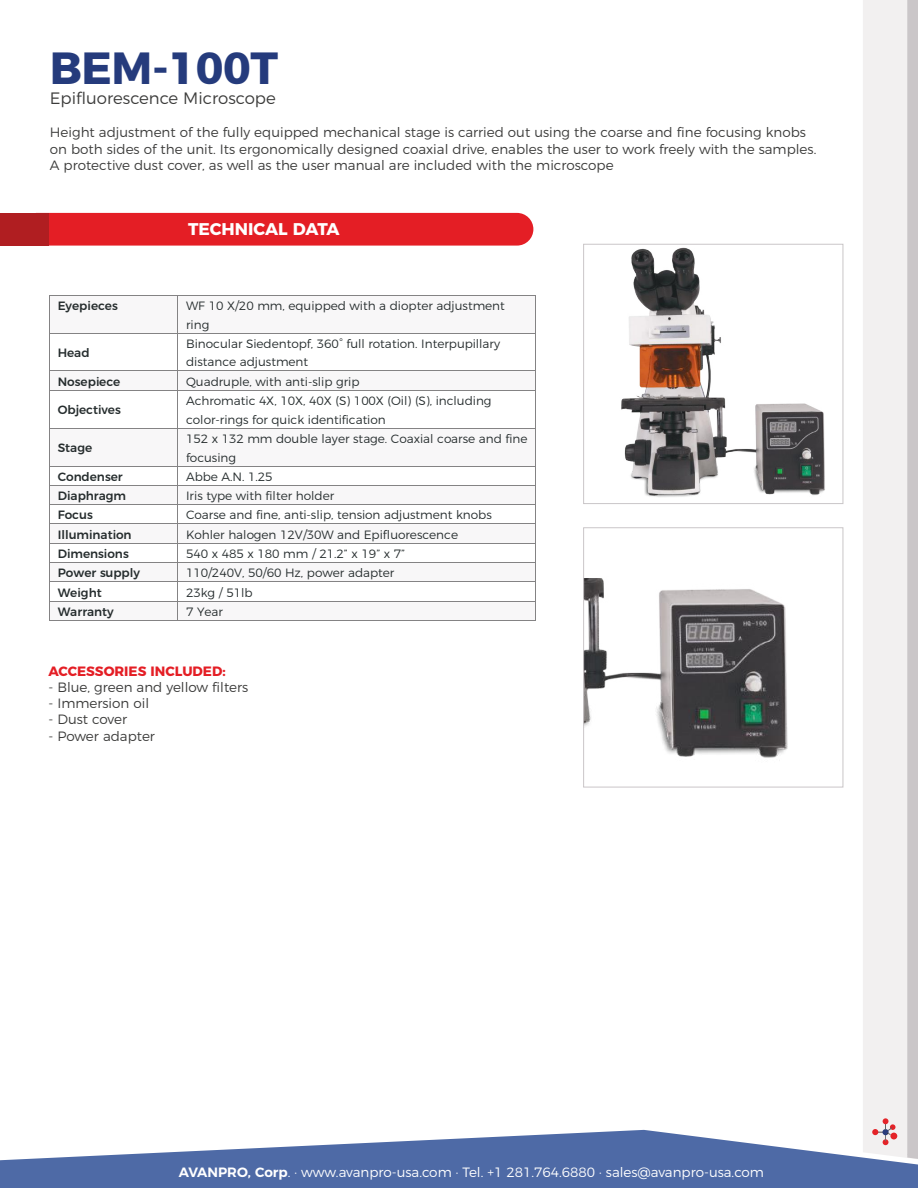
<style>
.page{position:relative;width:918px;height:1188px;background:#fff}
.page>*{position:absolute;margin:0;border:0;box-sizing:border-box;transform-origin:0 0}
.t1{font:700 45px "Montserrat";letter-spacing:-.01em;color:#253b7c}
.t2{font:700 16.95px "Montserrat";color:#fff}
.t3{font:300 16.5px "Montserrat";color:#3c3c3b}
.t4{font:300 13.5px/16.2px "Montserrat";color:#3c3c3b}
.t5{font:300 13.5px "Montserrat";color:#fff}
.t6{font:700 13.5px "Montserrat";color:#e41e25}
.t7{font:300 12px/18.6px "Montserrat";letter-spacing:-.005em;color:#262d2e}
.t8{font:500 12px "Montserrat";color:#262d2e}
.s1{font-weight:600}
</style>
<div class="page">
<img style="left:585px;top:578px;width:203px;height:180px">
<img style="left:621px;top:247px;width:204px;height:250px">
<div style="left:863px;top:0;width:44px;height:1130px;background:#f2f0f0"></div>
<svg style="left:907px;top:0;width:11px;height:1130px;background:#cbc7c9"></svg>
<svg style="left:0;top:1130px;width:918px;height:58px;fill:#4e6aa6"></svg>
<svg style="left:872px;top:1118px;width:24px;height:27px"></svg>
<div style="left:583px;top:244px;width:260px;height:260px;border:1px solid #cac6c8"></div>
<div style="left:48px;top:213px;width:485px;height:33px;background:#e41e25"></div>
<div style="left:0;top:213px;width:48px;height:33px;background:#b01e21"></div>
<div style="left:583px;top:527px;width:260px;height:260px;border:1px solid #cac6c8"></div>
<div style="left:50px;top:296px;width:128px;height:37px;background:#f8f7f8"></div>
<div style="left:178px;top:296px;width:357px;height:37px;background:#f8f7f8"></div>
<hr style="left:50px;top:295px;width:128px;height:1px;background:#848384">
<hr style="left:178px;top:295px;width:357px;height:1px;background:#848384">
<hr style="left:49px;top:296px;width:1px;height:37px;background:#848384">
<hr style="left:178px;top:296px;width:1px;height:37px;background:#848384">
<hr style="left:535px;top:296px;width:1px;height:37px;background:#848384">
<hr style="left:50px;top:333px;width:128px;height:1px;background:#848384">
<hr style="left:178px;top:333px;width:357px;height:1px;background:#848384">
<hr style="left:49px;top:334px;width:1px;height:37px;background:#848384">
<hr style="left:178px;top:334px;width:1px;height:37px;background:#848384">
<hr style="left:535px;top:334px;width:1px;height:37px;background:#848384">
<div style="left:50px;top:371px;width:128px;height:19px;background:#f8f7f8"></div>
<div style="left:178px;top:371px;width:357px;height:19px;background:#f8f7f8"></div>
<hr style="left:50px;top:371px;width:128px;height:1px;background:#848384">
<hr style="left:178px;top:371px;width:357px;height:1px;background:#848384">
<svg style="left:49px;top:371px;width:1px;height:20px"></svg>
<hr style="left:50px;top:390px;width:128px;height:1px;background:#848384">
<hr style="left:178px;top:390px;width:357px;height:1px;background:#848384">
<svg style="left:535px;top:371px;width:1px;height:20px"></svg>
<hr style="left:49px;top:391px;width:1px;height:37px;background:#848384">
<hr style="left:178px;top:391px;width:1px;height:37px;background:#848384">
<hr style="left:535px;top:391px;width:1px;height:37px;background:#848384">
<div style="left:50px;top:429px;width:128px;height:37px;background:#f8f7f8"></div>
<div style="left:178px;top:429px;width:357px;height:37px;background:#f8f7f8"></div>
<hr style="left:50px;top:428px;width:128px;height:1px;background:#848384">
<hr style="left:178px;top:428px;width:357px;height:1px;background:#848384">
<hr style="left:49px;top:429px;width:1px;height:37px;background:#848384">
<hr style="left:178px;top:429px;width:1px;height:37px;background:#848384">
<hr style="left:535px;top:429px;width:1px;height:37px;background:#848384">
<hr style="left:50px;top:466px;width:128px;height:1px;background:#848384">
<hr style="left:178px;top:466px;width:357px;height:1px;background:#848384">
<div style="left:50px;top:486px;width:128px;height:18px;background:#f8f7f8"></div>
<div style="left:178px;top:486px;width:357px;height:18px;background:#f8f7f8"></div>
<hr style="left:50px;top:485px;width:128px;height:1px;background:#848384">
<hr style="left:178px;top:485px;width:357px;height:1px;background:#848384">
<hr style="left:50px;top:504px;width:128px;height:1px;background:#848384">
<hr style="left:178px;top:504px;width:357px;height:1px;background:#848384">
<div style="left:50px;top:524px;width:128px;height:19px;background:#f8f7f8"></div>
<div style="left:178px;top:524px;width:357px;height:19px;background:#f8f7f8"></div>
<hr style="left:50px;top:523px;width:128px;height:1px;background:#848384">
<hr style="left:178px;top:523px;width:357px;height:1px;background:#848384">
<hr style="left:50px;top:543px;width:128px;height:1px;background:#848384">
<hr style="left:178px;top:543px;width:357px;height:1px;background:#848384">
<div style="left:50px;top:563px;width:128px;height:18px;background:#f8f7f8"></div>
<div style="left:178px;top:563px;width:357px;height:18px;background:#f8f7f8"></div>
<hr style="left:50px;top:562px;width:128px;height:1px;background:#848384">
<hr style="left:178px;top:562px;width:357px;height:1px;background:#848384">
<hr style="left:50px;top:581px;width:128px;height:1px;background:#848384">
<hr style="left:178px;top:581px;width:357px;height:1px;background:#848384">
<div style="left:50px;top:601px;width:128px;height:19px;background:#f8f7f8"></div>
<div style="left:178px;top:601px;width:357px;height:19px;background:#f8f7f8"></div>
<hr style="left:50px;top:601px;width:128px;height:1px;background:#848384">
<hr style="left:178px;top:601px;width:357px;height:1px;background:#848384">
<svg style="left:49px;top:466px;width:1px;height:155px"></svg>
<hr style="left:50px;top:620px;width:128px;height:1px;background:#848384">
<hr style="left:178px;top:620px;width:357px;height:1px;background:#848384">
<svg style="left:535px;top:466px;width:1px;height:155px"></svg>
<h1 class="t1" style="left:50px;top:31px;width:230px">BEM-100T</h1>
<h3 class="t3" style="left:50px;top:85px;width:227px">Epifluorescence Microscope</h3>
<p class="t4" style="left:50px;top:123px;width:768px">Height adjustment of the fully equipped mechanical stage is carried out using the coarse and fine focusing knobs on both sides of the unit. Its ergonomically designed coaxial drive, enables the user to work freely with the samples.<br>A protective dust cover, as well as the user manual are included with the microscope</p>
<h2 class="t2" style="left:188px;top:215px;width:153px">TECHNICAL DATA</h2>
<p class="t8" style="left:58px;top:296px;width:62px">Eyepieces</p>
<p class="t7" style="left:186px;top:296px;width:320px">WF 10 X/20 mm, equipped with a diopter adjustment ring</p>
<p class="t8" style="left:58px;top:343px;width:34px">Head</p>
<p class="t7" style="left:186px;top:333px;width:316px">Binocular Siedentopf, 360° full rotation. Interpupillary distance adjustment</p>
<p class="t8" style="left:58px;top:372px;width:64px">Nosepiece</p>
<p class="t7" style="left:186px;top:371px;width:175px">Quadruple, with anti-slip grip</p>
<p class="t8" style="left:58px;top:400px;width:65px">Objectives</p>
<p class="t7" style="left:186px;top:391px;width:307px">Achromatic 4X, 10X, 40X (S) 100X (Oil) (S), including color-rings for quick identification</p>
<p class="t8" style="left:58px;top:438px;width:36px">Stage</p>
<p class="t7" style="left:186px;top:428px;width:343px">152 x 132 mm double layer stage. Coaxial coarse and fine focusing</p>
<p class="t8" style="left:58px;top:467px;width:67px">Condenser</p>
<p class="t7" style="left:186px;top:466px;width:88px">Abbe A.N. 1.25</p>
<p class="t8" style="left:58px;top:486px;width:70px">Diaphragm</p>
<p class="t7" style="left:186px;top:485px;width:150px">Iris type with filter holder</p>
<p class="t8" style="left:58px;top:505px;width:37px">Focus</p>
<p class="t7" style="left:186px;top:505px;width:307px">Coarse and fine, anti-slip, tension adjustment knobs</p>
<p class="t8" style="left:58px;top:525px;width:75px">Illumination</p>
<p class="t7" style="left:186px;top:524px;width:274px">Kohler halogen 12V/30W and Epifluorescence</p>
<p class="t8" style="left:58px;top:544px;width:73px">Dimensions</p>
<p class="t7" style="left:186px;top:543px;width:221px">540 x 485 x 180 mm / 21.2” x 19” x 7”</p>
<p class="t8" style="left:58px;top:563px;width:84px">Power supply</p>
<p class="t7" style="left:186px;top:563px;width:210px">110/240V, 50/60 Hz, power adapter</p>
<p class="t8" style="left:58px;top:583px;width:46px">Weight</p>
<p class="t7" style="left:186px;top:582px;width:68px">23kg / 51lb</p>
<p class="t8" style="left:58px;top:602px;width:58px">Warranty</p>
<p class="t7" style="left:186px;top:601px;width:39px">7 Year</p>
<p class="t6" style="left:48px;top:660px;width:179px">ACCESSORIES INCLUDED:</p>
<p class="t4" style="left:48px;top:678px;width:201px">- Blue, green and yellow filters</p>
<p class="t4" style="left:48px;top:694px;width:102px">- Immersion oil</p>
<p class="t4" style="left:48px;top:710px;width:80px">- Dust cover</p>
<p class="t4" style="left:48px;top:727px;width:108px">- Power adapter</p>
<p class="t5" style="left:179px;top:1161px;width:587px"><span class="s1">AVANPRO, Corp</span>. · www.avanpro-usa.com · Tel. +1 281.764.6880 · sales@avanpro-usa.com</p>
</div>
